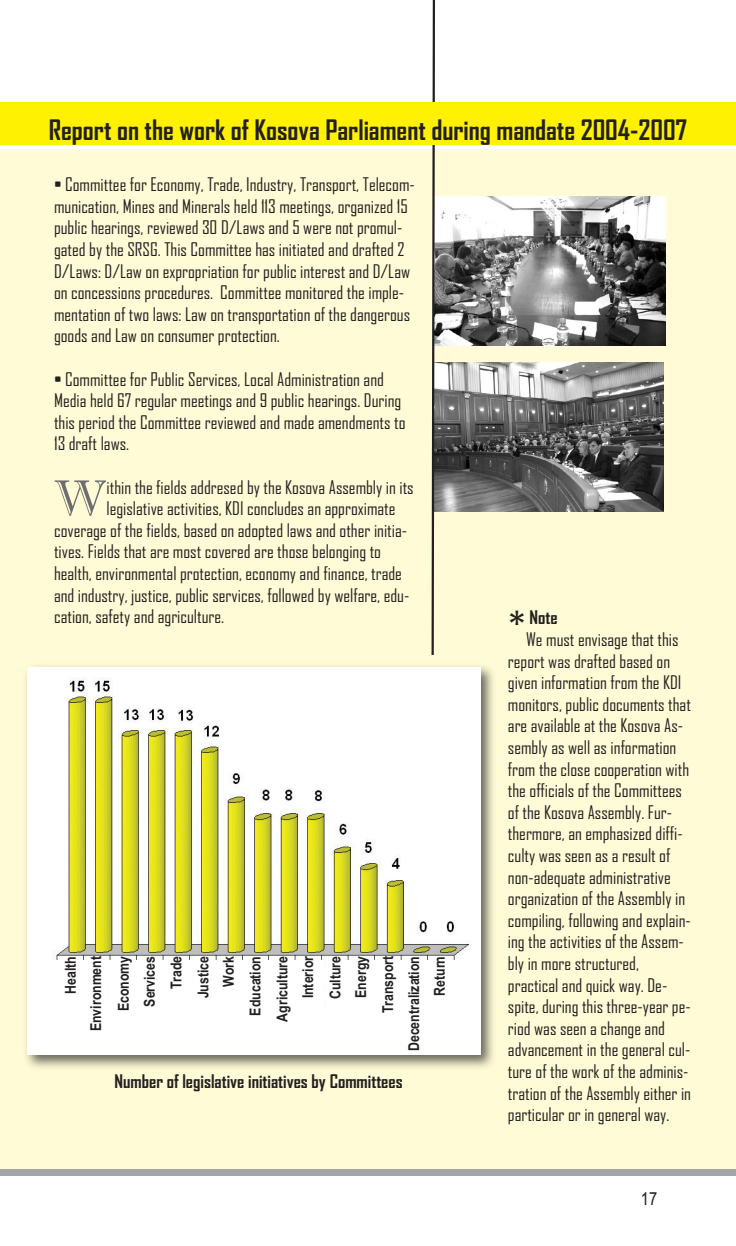
<style>
.page{position:relative;width:736px;height:1246px;background:#fff}
.page>*{position:absolute;margin:0;border:0;box-sizing:border-box;transform-origin:0 0}
.t1{font:50.4px "Imprint MT Shadow";color:#6c6d70}
.t2{font:46.2px "Agency FB";color:#231f20}
.t3{font:700 27px "Agency FB";color:#231f20}
.t4{font:18px/21.6px "Agency FB";color:#231f20}
.t5{font:700 18px "Agency FB";color:#231f20}
.t6{font:18px "Arial Narrow";color:#231f20}
.t7{font:700 15px/26.4px "Arial Narrow";color:#231f20;text-align:right}
</style>
<div class="page">
<div style="left:0;top:149px;width:735px;height:1020px;background:#fffbd6"></div>
<div style="left:0;top:1169px;width:735px;height:7px;background:#a4a5a9"></div>
<img style="left:26px;top:666px;width:467px;height:402px">
<div style="left:27px;top:667px;width:453px;height:387px;background:#fff"></div>
<img style="left:56px;top:678px;width:413px;height:289px">
<img style="left:436px;top:196px;width:230px;height:150px">
<img style="left:436px;top:362px;width:227px;height:150px">
<svg style="left:430px;top:0;width:6px;height:655px"></svg>
<div style="left:0;top:103px;width:735px;height:42px;background:#fff101"></div>
<div style="left:62px;top:956px;width:19px;height:88px;background:#fff"></div>
<div style="left:87px;top:956px;width:19px;height:88px;background:#fff"></div>
<div style="left:115px;top:956px;width:19px;height:88px;background:#fff"></div>
<div style="left:141px;top:956px;width:19px;height:88px;background:#fff"></div>
<div style="left:194px;top:956px;width:19px;height:88px;background:#fff"></div>
<div style="left:220px;top:956px;width:19px;height:88px;background:#fff"></div>
<div style="left:246px;top:956px;width:19px;height:88px;background:#fff"></div>
<div style="left:273px;top:956px;width:19px;height:88px;background:#fff"></div>
<div style="left:299px;top:956px;width:19px;height:88px;background:#fff"></div>
<div style="left:326px;top:956px;width:19px;height:88px;background:#fff"></div>
<div style="left:352px;top:956px;width:19px;height:88px;background:#fff"></div>
<div style="left:379px;top:956px;width:19px;height:88px;background:#fff"></div>
<div style="left:431px;top:956px;width:19px;height:90px;background:#fff"></div>
<div style="left:405px;top:956px;width:19px;height:95px;background:#fff"></div>
<div style="left:167px;top:956px;width:22px;height:88px;background:#fff"></div>
<h3 class="t3" style="left:49px;top:115px;width:640px">Report on the work of Kosova Parliament during mandate 2004-2007</h3>
<p class="t4" style="left:54px;top:174px;width:362px">• Committee for Economy, Trade, Industry, Transport, Telecom&shy;munication, Mines and Minerals held 113 meetings, organized 15 public hearings, reviewed 30 D/Laws and 5 were not promul&shy;gated by the SRSG. This Committee has initiated and drafted 2<br>D/Laws: D/Law on expropriation for public interest and D/Law on concessions procedures. Committee monitored the imple&shy;mentation of two laws: Law on transportation of the dangerous goods and Law on consumer protection.</p>
<p class="t4" style="left:54px;top:369px;width:353px">• Committee for Public Services, Local Administration and Media held 67 regular meetings and 9 public hearings. During this period the Committee reviewed and made amendments to 13 draft laws.</p>
<h1 class="t1" style="left:54px;top:468px;width:54px">W</h1>
<p class="t4" style="left:106px;top:477px;width:309px">ithin the fields addresed by the Kosova Assembly in its</p>
<p class="t4" style="left:106px;top:498px;width:290px">legislative activities, KDI concludes an approximate</p>
<p class="t4" style="left:54px;top:520px;width:354px">coverage of the fields, based on adopted laws and other initia-</p>
<p class="t4" style="left:54px;top:541px;width:328px">tives. Fields that are most covered are those belonging to</p>
<p class="t4" style="left:54px;top:563px;width:349px">health, environmental protection, economy and finance, trade</p>
<p class="t4" style="left:54px;top:585px;width:357px">and industry, justice, public services, followed by welfare, edu-</p>
<p class="t4" style="left:54px;top:606px;width:172px">cation, safety and agriculture.</p>
<h2 class="t2" style="left:508px;top:603px;width:20px">*</h2>
<p class="t5" style="left:529px;top:608px;width:30px">Note</p>
<p class="t4" style="left:508px;top:629px;width:185px;text-indent:18px">We must envisage that this report was drafted based on given information from the KDI monitors, public documents that are available at the Kosova As&shy;sembly as well as information from the close cooperation with the officials of the Committees of the Kosova Assembly. Fur&shy;thermore, an emphasized diffi&shy;culty was seen as a result of non-adequate administrative organization of the Assembly in compiling, following and explain&shy;ing the activities of the Assem&shy;bly in more structured, practical and quick way. De&shy;spite, during this three-year pe&shy;riod was seen a change and advancement in the general cul&shy;ture of the work of the adminis&shy;tration of the Assembly either in particular or in general way.</p>
<p class="t7" style="left:58px;top:1031px;width:77px;line-height:25.5px;rotate:-90deg">Health<br>Environment</p>
<p class="t7" style="left:111px;top:1011px;width:57px;line-height:26px;text-align:center;rotate:-90deg">Economy<br>Services</p>
<p class="t7" style="left:190px;top:1022px;width:67px;rotate:-90deg">Justice<br>Work<br>Education<br>Agriculture<br>Interior<br>Culture<br>Energy<br>Transport</p>
<p class="t7" style="left:426px;top:996px;width:41px;rotate:-90deg">Return</p>
<p class="t7" style="left:163px;top:989px;width:34px;rotate:-90deg">Trade</p>
<p class="t7" style="left:401px;top:1051px;width:97px;rotate:-90deg">Decentralization</p>
<p class="t5" style="left:114px;top:1071px;width:289px">Number of legislative initiatives by Committees</p>
<p class="t6" style="left:641px;top:1188px;width:18px">17</p>
</div>
